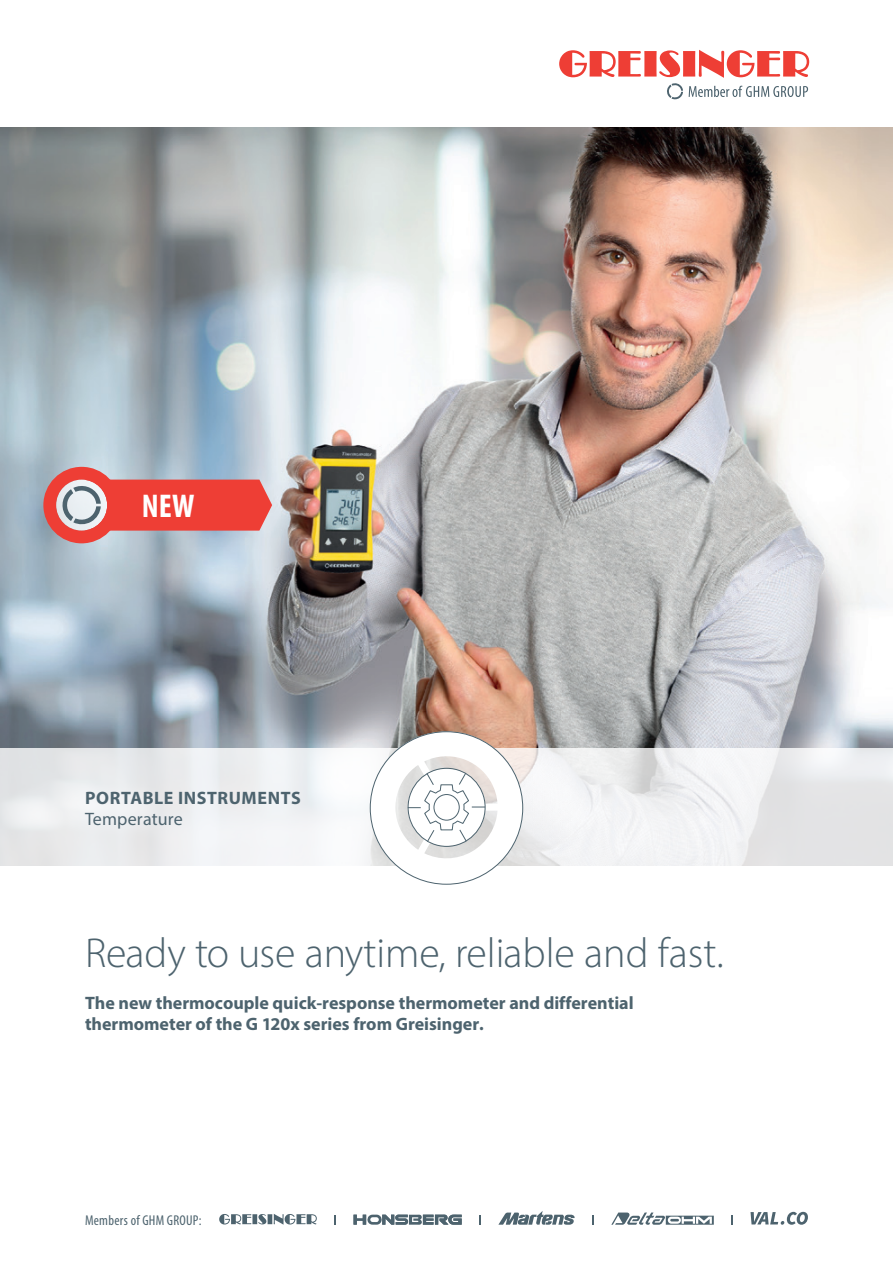
<style>
.page{position:relative;width:893px;height:1263px;background:#fff}
.page>*{position:absolute;margin:0;border:0;box-sizing:border-box;transform-origin:0 0}
.t1{font:300 42px "Myriad Pro";color:#4d636e}
.t2{font:700 condensed 33px "Myriad Pro";color:#fff}
.t3{font:700 18px/21px "Myriad Pro";color:#4d636e}
.t4{font:700 18px "Myriad Pro";letter-spacing:.03em;color:#4d636e}
.t5{font:18px "Myriad Pro";letter-spacing:.005em;color:#4d636e}
.t6{font:condensed 14.25px "Myriad Pro";letter-spacing:.02em;color:#4d636e}
</style>
<div class="page">
<img style="left:0;top:128px;width:893px;height:620px">
<svg style="left:0;top:748px;width:893px;height:118px;fill:#eef0f2"></svg>
<svg style="left:370px;top:731px;width:153px;height:153px"></svg>
<div style="left:434px;top:794px;width:26px;height:26px;border:1px solid #4d636e;border-radius:50%"></div>
<svg style="left:559px;top:50px;width:250px;height:50px"></svg>
<svg style="left:353px;top:1214px;width:109px;height:11px"></svg>
<svg style="left:611px;top:1212px;width:103px;height:13px"></svg>
<svg style="left:334px;top:1215px;width:2px;height:10px"></svg>
<svg style="left:731px;top:1215px;width:2px;height:10px"></svg>
<svg style="left:479px;top:1215px;width:2px;height:10px"></svg>
<svg style="left:592px;top:1215px;width:2px;height:10px"></svg>
<svg style="left:219px;top:1214px;width:98px;height:11px"></svg>
<svg style="left:750px;top:1212px;width:58px;height:13px"></svg>
<svg style="left:498px;top:1211px;width:77px;height:14px"></svg>
<svg style="left:43px;top:467px;width:229px;height:76px;background:#d77776"></svg>
<h2 class="t2" style="left:142px;top:486px;width:54px">NEW</h2>
<p class="t4" style="left:85px;top:786px;width:217px">PORTABLE INSTRUMENTS</p>
<p class="t5" style="left:85px;top:808px;width:99px">Temperature</p>
<h1 class="t1" style="left:85px;top:928px;width:640px">Ready to use anytime, reliable and fast.</h1>
<p class="t3" style="left:85px;top:992px;width:550px">The new thermocouple quick-response thermometer and differential thermometer of the G 120x series from Greisinger.</p>
<p class="t6" style="left:85px;top:1211px;width:118px">Members of GHM GROUP:</p>
</div>
